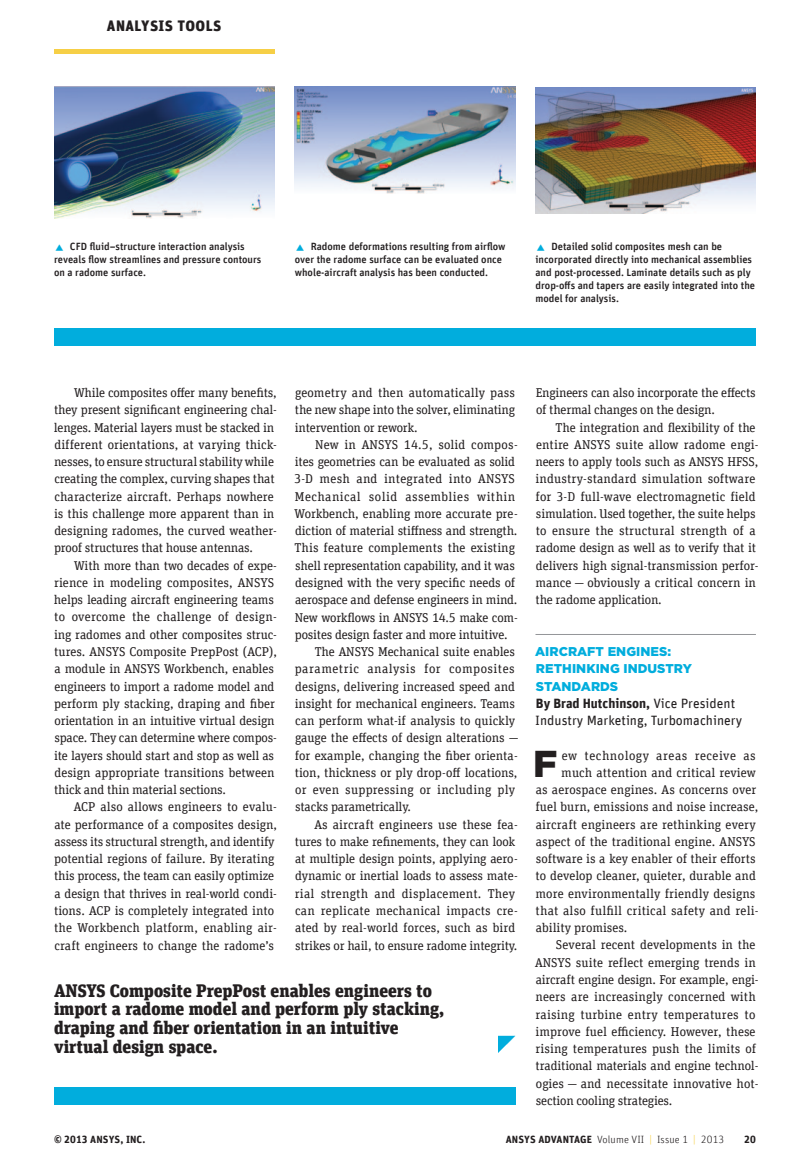
<style>
.page{position:relative;width:810px;height:1170px;background:#fff}
.page>*{position:absolute;margin:0;border:0;box-sizing:border-box;transform-origin:0 0}
.t1{font:900 37.35px "Gotham";color:#231f20}
.t2{font:900 18px/18.8px "Unit Slab Offc Pro";color:#231f20}
.t3{font:900 15px "Unit Offc Pro";letter-spacing:.03em;color:#231f20}
.t4{font:13.5px/17.2px "Unit Offc Pro";color:#231f20}
.t5{font:12.75px/17.2px "Unit Slab Offc Pro";letter-spacing:-.005em;color:#231f20}
.t6{font:12.75px "Unit Slab Offc Pro";letter-spacing:.015em;color:#231f20}
.t7{font:12.75px "Unit Slab Offc Pro";letter-spacing:.035em;color:#231f20}
.t8{font:900 12.75px/17.2px "Gotham";letter-spacing:.005em;color:#01addd}
.t9{font:12.75px "Unit Slab Offc Pro";letter-spacing:.02em;color:#231f20}
.t10{font:12.75px "Unit Slab Offc Pro";letter-spacing:.04em;color:#231f20}
.t11{font:500 10.5px/12.9px "Unit Offc Pro";color:#231f20}
.t12{font:300 10.5px "Unit Offc Pro";letter-spacing:.01em;color:#231f20}
.t13{font:700 10.5px "Unit Offc Pro";letter-spacing:.01em;color:#231f20}
.s1{font-weight:700}
.s2{color:#f6cf46}
</style>
<div class="page">
<hr style="left:54px;top:50px;width:220px;height:4px;background:#f6cf46">
<hr style="left:536px;top:634px;width:220px;height:1px;background:#939598">
<div style="left:54px;top:328px;width:702px;height:17px;background:#01addd"></div>
<div style="left:54px;top:1087px;width:461px;height:17px;background:#01addd"></div>
<svg style="left:498px;top:1035px;width:17px;height:17px"></svg>
<img style="left:54px;top:86px;width:220px;height:132px">
<img style="left:295px;top:86px;width:220px;height:107px">
<img style="left:536px;top:87px;width:220px;height:126px">
<p class="t3" style="left:107px;top:14px;width:116px">ANALYSIS TOOLS</p>
<p class="t11" style="left:54px;top:240px;width:209px;text-indent:16px">CFD fluid–structure interaction analysis reveals flow streamlines and pressure contours on a radome surface.</p>
<p class="t11" style="left:295px;top:240px;width:212px;text-indent:16px">Radome deformations resulting from airflow over the radome surface can be evaluated once whole-aircraft analysis has been conducted.</p>
<p class="t11" style="left:536px;top:240px;width:221px;text-indent:16px">Detailed solid composites mesh can be incorporated directly into mechanical assemblies and post-processed. Laminate details such as ply drop-offs and tapers are easily integrated into the model for analysis.</p>
<p class="t5" style="left:54px;top:383px;width:225px;text-indent:20px">While composites offer many benefits, they present significant engineering chal&shy;lenges. Material layers must be stacked in different orientations, at varying thick&shy;nesses, to ensure structural stability while creating the complex, curving shapes that characterize aircraft. Perhaps nowhere is this challenge more apparent than in designing radomes, the curved weather&shy;proof structures that house antennas.</p>
<p class="t5" style="left:54px;top:556px;width:225px;text-indent:20px">With more than two decades of expe&shy;rience in modeling composites, ANSYS helps leading aircraft engineering teams to overcome the challenge of design&shy;ing radomes and other composites struc&shy;tures. ANSYS Composite PrepPost (ACP), a module in ANSYS Workbench, enables engineers to import a radome model and perform ply stacking, draping and fiber orientation in an intuitive virtual design space. They can determine where compos&shy;ite layers should start and stop as well as design appropriate transitions between thick and thin material sections.</p>
<p class="t5" style="left:54px;top:797px;width:224px;text-indent:20px">ACP also allows engineers to evalu&shy;ate performance of a composites design, assess its structural strength, and identify potential regions of failure. By iterating this process, the team can easily optimize a design that thrives in real-world condi&shy;tions. ACP is completely integrated into the Workbench platform, enabling air&shy;craft engineers to change the radome’s</p>
<p class="t5" style="left:295px;top:383px;width:222px;text-align:justify">geometry and then automatically pass the new shape into the solver, eliminating intervention or rework.</p>
<p class="t5" style="left:315px;top:435px;width:204px">New in ANSYS 14.5, solid compos-</p>
<p class="t5" style="left:295px;top:452px;width:222px">ites geometries can be evaluated as solid</p>
<p class="t9" style="left:294px;top:470px;width:222px">3-D mesh and integrated into ANSYS</p>
<p class="t7" style="left:295px;top:487px;width:222px">Mechanical solid assemblies within</p>
<p class="t5" style="left:295px;top:504px;width:225px">Workbench, enabling more accurate pre-</p>
<p class="t5" style="left:295px;top:521px;width:224px">diction of material stiffness and strength.</p>
<p class="t5" style="left:294px;top:539px;width:222px">This feature complements the existing</p>
<p class="t5" style="left:295px;top:556px;width:221px">shell representation capability, and it was</p>
<p class="t5" style="left:295px;top:573px;width:222px">designed with the very specific needs of</p>
<p class="t5" style="left:295px;top:590px;width:224px">aerospace and defense engineers in mind.</p>
<p class="t5" style="left:295px;top:608px;width:224px">New workflows in ANSYS 14.5 make com-</p>
<p class="t5" style="left:295px;top:625px;width:214px">posites design faster and more intuitive.</p>
<p class="t5" style="left:315px;top:642px;width:202px">The ANSYS Mechanical suite enables</p>
<p class="t7" style="left:295px;top:660px;width:221px">parametric analysis for composites</p>
<p class="t5" style="left:295px;top:677px;width:221px">designs, delivering increased speed and</p>
<p class="t5" style="left:295px;top:694px;width:222px">insight for mechanical engineers. Teams</p>
<p class="t5" style="left:295px;top:711px;width:222px">can perform what-if analysis to quickly</p>
<p class="t5" style="left:295px;top:728px;width:225px">gauge the effects of design alterations —</p>
<p class="t5" style="left:295px;top:746px;width:224px">for example, changing the fiber orienta-</p>
<p class="t5" style="left:295px;top:763px;width:224px">tion, thickness or ply drop-off locations,</p>
<p class="t6" style="left:295px;top:781px;width:221px">or even suppressing or including ply</p>
<p class="t5" style="left:295px;top:797px;width:117px">stacks parametrically.</p>
<p class="t5" style="left:315px;top:815px;width:205px">As aircraft engineers use these fea-</p>
<p class="t5" style="left:295px;top:832px;width:222px">tures to make refinements, they can look</p>
<p class="t5" style="left:295px;top:849px;width:224px">at multiple design points, applying aero-</p>
<p class="t5" style="left:295px;top:866px;width:224px">dynamic or inertial loads to assess mate-</p>
<p class="t6" style="left:295px;top:884px;width:222px">rial strength and displacement. They</p>
<p class="t6" style="left:295px;top:901px;width:224px">can replicate mechanical impacts cre-</p>
<p class="t5" style="left:295px;top:918px;width:222px">ated by real-world forces, such as bird</p>
<p class="t5" style="left:295px;top:935px;width:224px">strikes or hail, to ensure radome integrity.</p>
<h2 class="t2" style="left:54px;top:979px;width:392px">ANSYS Composite PrepPost enables engineers to import a radome model and perform ply stacking, draping and fiber orientation in an intuitive virtual design space.</h2>
<p class="t5" style="left:536px;top:383px;width:222px">Engineers can also incorporate the effects of thermal changes on the design.</p>
<p class="t5" style="left:536px;top:418px;width:224px;text-indent:20px">The integration and flexibility of the entire ANSYS suite allow radome engi&shy;neers to apply tools such as ANSYS HFSS, industry-standard simulation software for 3-D full-wave electromagnetic field simulation. Used together, the suite helps to ensure the structural strength of a radome design as well as to verify that it delivers high signal-transmission perfor&shy;mance — obviously a critical concern in the radome application.</p>
<p class="t8" style="left:535px;top:642px;width:159px">AIRCRAFT ENGINES:<br>RETHINKING INDUSTRY<br>STANDARDS</p>
<p class="t4" style="left:535px;top:693px;width:209px"><span class="s1">By Brad Hutchinson,</span> Vice President<br>Industry Marketing, Turbomachinery</p>
<h1 class="t1" style="left:533px;top:737px;width:26px">F</h1>
<p class="t10" style="left:562px;top:746px;width:195px">ew technology areas receive as</p>
<p class="t5" style="left:561px;top:763px;width:196px">much attention and critical review</p>
<p class="t5" style="left:536px;top:780px;width:222px">as aerospace engines. As concerns over</p>
<p class="t5" style="left:536px;top:797px;width:224px">fuel burn, emissions and noise increase,</p>
<p class="t5" style="left:536px;top:815px;width:221px">aircraft engineers are rethinking every</p>
<p class="t5" style="left:536px;top:832px;width:221px">aspect of the traditional engine. ANSYS</p>
<p class="t5" style="left:536px;top:849px;width:221px">software is a key enabler of their efforts</p>
<p class="t5" style="left:536px;top:866px;width:222px">to develop cleaner, quieter, durable and</p>
<p class="t5" style="left:536px;top:884px;width:221px">more environmentally friendly designs</p>
<p class="t6" style="left:536px;top:901px;width:224px">that also fulfill critical safety and reli-</p>
<p class="t5" style="left:536px;top:918px;width:93px">ability promises.</p>
<p class="t5" style="left:556px;top:935px;width:201px">Several recent developments in the</p>
<p class="t5" style="left:535px;top:953px;width:222px">ANSYS suite reflect emerging trends in</p>
<p class="t5" style="left:536px;top:970px;width:224px">aircraft engine design. For example, engi-</p>
<p class="t5" style="left:536px;top:987px;width:222px">neers are increasingly concerned with</p>
<p class="t6" style="left:536px;top:1005px;width:221px">raising turbine entry temperatures to</p>
<p class="t5" style="left:536px;top:1022px;width:222px">improve fuel efficiency. However, these</p>
<p class="t5" style="left:536px;top:1039px;width:222px">rising temperatures push the limits of</p>
<p class="t5" style="left:536px;top:1056px;width:224px">traditional materials and engine technol-</p>
<p class="t5" style="left:536px;top:1073px;width:224px">ogies — and necessitate innovative hot-</p>
<p class="t5" style="left:536px;top:1091px;width:138px">section cooling strategies.</p>
<p class="t13" style="left:54px;top:1131px;width:93px">© 2013 ANSYS, INC.</p>
<p class="t12" style="left:506px;top:1132px;width:220px"><span class="s1">ANSYS ADVANTAGE</span> Volume VII <span class="s2">|</span> Issue 1 <span class="s2">|</span> 2013</p>
<p class="t13" style="left:744px;top:1131px;width:13px">20</p>
</div>
